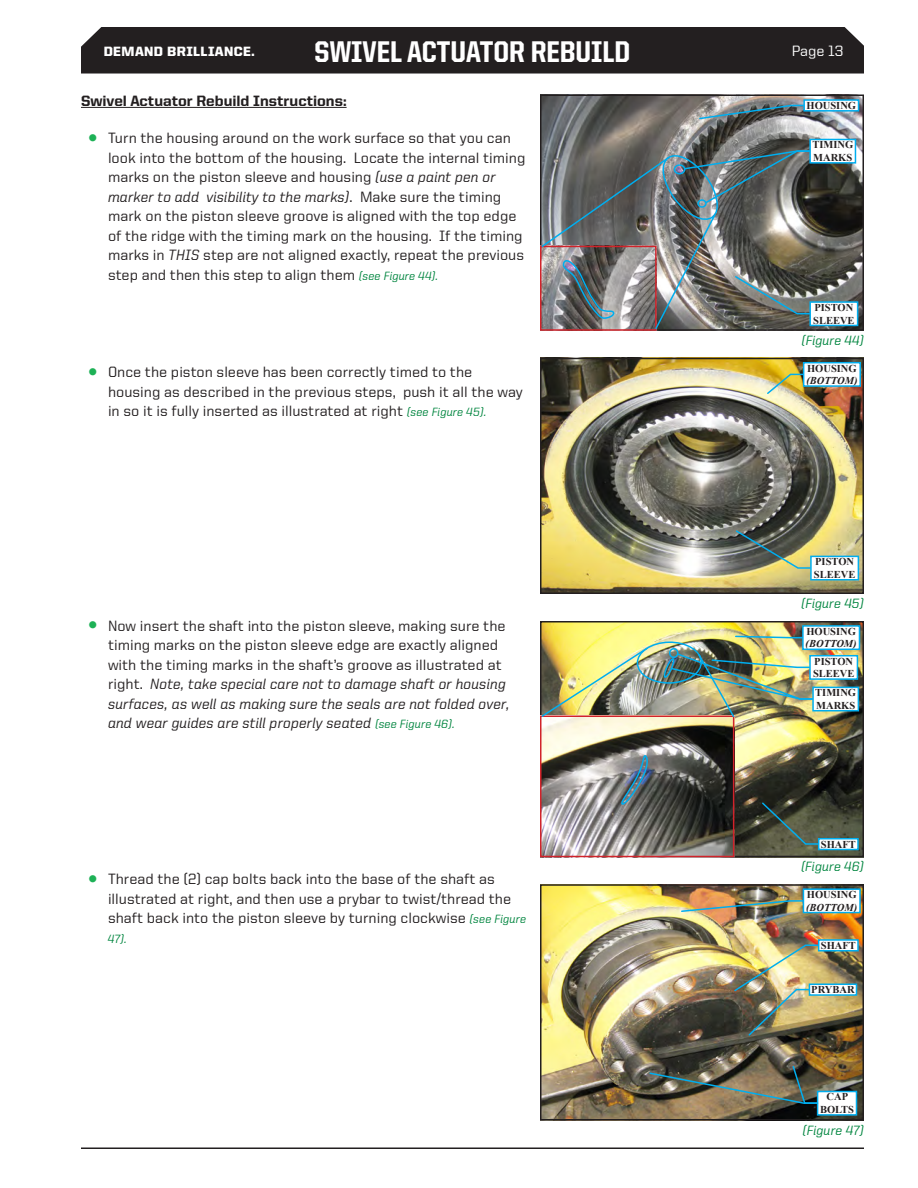
<style>
.page{position:relative;width:918px;height:1188px;background:#fff}
.page>*{position:absolute;margin:0;border:0;box-sizing:border-box;transform-origin:0 0}
.slate_follower_2{font:800 30px "United Sans Semi Cond";color:#fff}
.t1{font:500 15px/19.5px "United Sans Reg";color:#231f20}
.slate_body_text{font:800 15px "United Sans Reg";color:#231f20}
.t2{font:500 15px "United Sans Reg";color:#fff}
.slate_figure{font:500 13.5px "United Italic Reg";color:#00853f}
.t3{font:900 13.5px "United Sans Reg";letter-spacing:.03em;color:#fff}
.t4{font:500 12px "United Italic Reg";color:#00853f}
.caption_text{font:700 10.5px/12.6px "Times New Roman";color:#231f20}
.caption_text-2{font:italic 700 10.5px "Times New Roman";color:#231f20}
.s1{font-family:"Arial";font-weight:400;font-size:28.5px;color:#1db156}
.s2{font-family:"United Italic Reg"}
.s3{font-family:"United Italic Reg";font-size:12px;color:#00853f}
</style>
<div class="page">
<hr style="left:81px;top:107px;width:266px;height:1px;background:#231f20">
<div style="left:81px;top:27px;width:783px;height:47px;background:#231f20"></div>
<img style="left:543px;top:97px;width:318px;height:231px">
<div style="left:540px;top:94px;width:324px;height:237px;border:2px solid #231f20"></div>
<img style="left:543px;top:887px;width:318px;height:230px">
<div style="left:540px;top:884px;width:324px;height:236px;border:2px solid #231f20"></div>
<img style="left:543px;top:361px;width:318px;height:230px">
<div style="left:540px;top:358px;width:324px;height:236px;border:2px solid #231f20"></div>
<img style="left:543px;top:624px;width:318px;height:230px">
<div style="left:540px;top:621px;width:324px;height:236px;border:2px solid #231f20"></div>
<img style="left:543px;top:719px;width:188px;height:135px">
<div style="left:540px;top:716px;width:194px;height:141px;border:2px solid #d1232a"></div>
<img style="left:698px;top:99px;width:162px;height:21px">
<img style="left:540px;top:138px;width:319px;height:193px">
<img style="left:766px;top:361px;width:96px;height:34px">
<img style="left:734px;top:529px;width:126px;height:52px">
<img style="left:680px;top:888px;width:182px;height:26px">
<img style="left:648px;top:1065px;width:210px;height:51px">
<img style="left:733px;top:938px;width:127px;height:99px">
<svg style="left:620px;top:753px;width:31px;height:53px"></svg>
<img style="left:540px;top:646px;width:109px;height:72px">
<img style="left:663px;top:624px;width:198px;height:94px">
<svg style="left:761px;top:801px;width:99px;height:50px"></svg>
<hr style="left:81px;top:1148px;width:783px;height:1px;background:#231f20">
<p class="t3" style="left:104px;top:44px;width:152px">DEMAND BRILLIANCE.</p>
<p class="slate_follower_2" style="left:315px;top:36px;width:317px">SWIVEL ACTUATOR REBUILD</p>
<p class="t2" style="left:792px;top:43px;width:54px">Page 13</p>
<p class="slate_body_text" style="left:81px;top:92px;width:267px">Swivel Actuator Rebuild Instructions:</p>
<p class="t1" style="left:108px;top:128px;width:419px;text-indent:-20px"><span class="s1">•</span> Turn the housing around on the work surface so that you can look into the bottom of the housing. Locate the internal timing marks on the piston sleeve and housing <span class="s2">(use a paint pen or marker to add visibility to the marks)</span>. Make sure the timing mark on the piston sleeve groove is aligned with the top edge of the ridge with the timing mark on the housing. If the timing marks in <span class="s2">THIS</span> step are not aligned exactly, repeat the previous step and then this step to align them <span class="s3">(see Figure 44).</span></p>
<p class="t1" style="left:108px;top:362px;width:416px;text-indent:-20px"><span class="s1">•</span> Once the piston sleeve has been correctly timed to the housing as described in the previous steps, push it all the way in so it is fully inserted as illustrated at right <span class="s3">(see Figure 45).</span></p>
<p class="t1" style="left:108px;top:616px;width:403px;text-indent:-20px"><span class="s1">•</span> Now insert the shaft into the piston sleeve, making sure the timing marks on the piston sleeve edge are exactly aligned with the timing marks in the shaft’s groove as illustrated at right. <span class="s2">Note, take special care not to damage shaft or housing surfaces, as well as making sure the seals are not folded over, and wear guides are still properly seated</span> <span class="s3">(see Figure 46).</span></p>
<p class="t1" style="left:108px;top:869px;width:420px;text-indent:-20px"><span class="s1">•</span> Thread the (2) cap bolts back into the base of the shaft as illustrated at right, and then use a prybar to twist/thread the shaft back into the piston sleeve by turning clockwise <span class="s3">(see Figure</span></p>
<p class="t4" style="left:108px;top:932px;width:21px">47).</p>
<p class="caption_text" style="left:807px;top:99px;width:51px">HOUSING</p>
<p class="caption_text" style="left:812px;top:138px;width:42px">TIMING<br>MARKS</p>
<p class="caption_text" style="left:814px;top:301px;width:40px">PISTON</p>
<p class="caption_text" style="left:813px;top:314px;width:43px">SLEEVE</p>
<p class="slate_figure" style="left:801px;top:333px;width:64px">(Figure 44)</p>
<p class="caption_text" style="left:807px;top:362px;width:51px">HOUSING</p>
<p class="caption_text-2" style="left:806px;top:373px;width:53px">(BOTTOM)</p>
<p class="caption_text" style="left:815px;top:555px;width:40px">PISTON</p>
<p class="caption_text" style="left:814px;top:568px;width:43px">SLEEVE</p>
<p class="slate_figure" style="left:801px;top:596px;width:64px">(Figure 45)</p>
<p class="caption_text" style="left:806px;top:625px;width:51px">HOUSING</p>
<p class="caption_text-2" style="left:806px;top:637px;width:53px">(BOTTOM)</p>
<p class="caption_text" style="left:814px;top:655px;width:40px">PISTON</p>
<p class="caption_text" style="left:813px;top:667px;width:43px">SLEEVE</p>
<p class="caption_text" style="left:815px;top:686px;width:42px">TIMING<br>MARKS</p>
<p class="caption_text" style="left:821px;top:838px;width:37px">SHAFT</p>
<p class="slate_figure" style="left:801px;top:859px;width:64px">(Figure 46)</p>
<p class="caption_text" style="left:807px;top:888px;width:51px">HOUSING</p>
<p class="caption_text-2" style="left:806px;top:900px;width:53px">(BOTTOM)</p>
<p class="caption_text" style="left:821px;top:939px;width:37px">SHAFT</p>
<p class="caption_text" style="left:811px;top:983px;width:45px">PRYBAR</p>
<p class="caption_text" style="left:820px;top:1090px;width:36px;text-align:center">CAP<br>BOLTS</p>
<p class="slate_figure" style="left:803px;top:1123px;width:63px">(Figure 47)</p>
</div>
